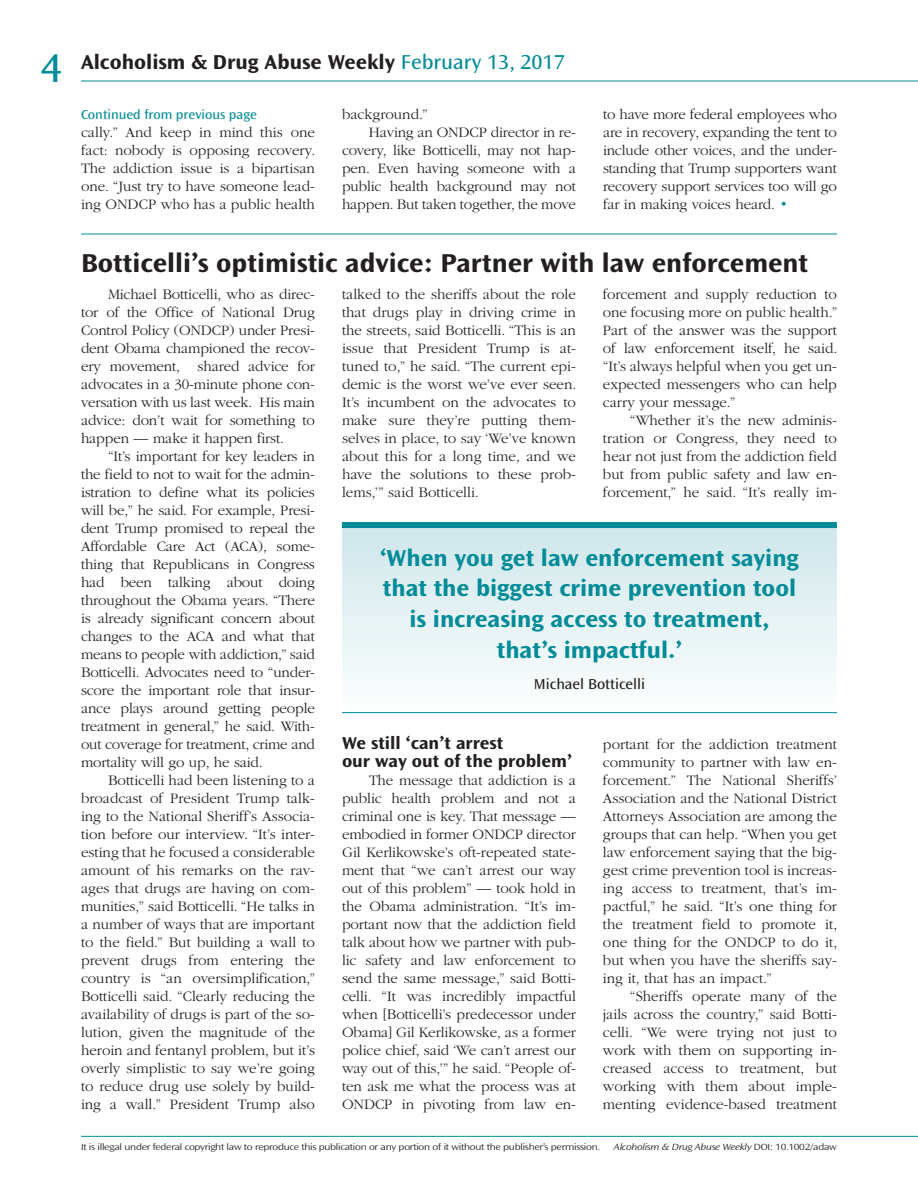
<style>
.page{position:relative;width:918px;height:1188px;background:#fff}
.page>*{position:absolute;margin:0;border:0;box-sizing:border-box;transform-origin:0 0}
.t1{font:semi-expanded 42px "Ocean Sans Std";color:#008b98}
.t2{font:700 semi-expanded 27px "Ocean Sans Std";color:#231f20}
.t3{font:700 semi-expanded 24px/30.8px "Ocean Sans Std";color:#008b98;text-align:center}
.t4{font:700 semi-expanded 21px "Ocean Sans Std";color:#231f20}
.t5{font:700 semi-expanded 18px/18px "Ocean Sans Std";color:#231f20}
.t6{font:300 15px/18px "ITC Garamond Std";letter-spacing:-.005em;color:#231f20;text-align:justify}
.t7{font:semi-expanded 15px "Ocean Sans Std";color:#231f20}
.t8{font:semi-expanded 13.5px "Ocean Sans Std";color:#008b98}
.t9{font:300 expanded 9.3px "Ocean Sans Std";letter-spacing:-.03em;color:#231f20}
.t10{font:italic 300 expanded 9.3px "Ocean Sans Std";letter-spacing:-.025em;color:#231f20}
.s1{font-weight:400;color:#008b98}
.s2{color:#008b98}
.s3{font-style:normal}
</style>
<div class="page">
<hr style="left:81px;top:81px;width:837px;height:1px;background:#008b98">
<hr style="left:81px;top:1136px;width:837px;height:1px;background:#008b98">
<hr style="left:81px;top:234px;width:756px;height:1px;background:#008b98">
<div style="left:342px;top:522px;width:495px;height:191px;background:linear-gradient(to bottom,#cde6ea,#fefefe)"></div>
<div style="left:342px;top:522px;width:495px;height:6px;background:#008b98"></div>
<hr style="left:342px;top:712px;width:495px;height:1px;background:#008b98">
<h1 class="t1" style="left:41px;top:45px;width:24px">4</h1>
<h3 class="t4" style="left:81px;top:50px;width:485px">Alcoholism &amp; Drug Abuse Weekly <span class="s1">February 13, 2017</span></h3>
<p class="t6" style="left:603px;top:105px;width:236px">to have more federal employees who are in recovery, expanding the tent to include other voices, and the under&shy;standing that Trump supporters want recovery support services too will go far in making voices heard. <span class="s2">•</span></p>
<h2 class="t2" style="left:81px;top:247px;width:729px">Botticelli’s optimistic advice: Partner with law enforcement</h2>
<p class="t6" style="left:81px;top:285px;width:236px;text-indent:27px">Michael Botticelli, who as direc&shy;tor of the Office of National Drug Control Policy (ONDCP) under Presi&shy;dent Obama championed the recov&shy;ery movement, shared advice for advocates in a 30-minute phone con&shy;versation with us last week. His main advice: don’t wait for something to happen — make it happen first.</p>
<p class="t6" style="left:81px;top:447px;width:236px;text-indent:27px">“It’s important for key leaders in the field to not to wait for the admin&shy;istration to define what its policies will be,” he said. For example, Presi&shy;dent Trump promised to repeal the Affordable Care Act (ACA), some&shy;thing that Republicans in Congress had been talking about doing throughout the Obama years. “There is already significant concern about changes to the ACA and what that means to people with addiction,” said Botticelli. Advocates need to “under&shy;score the important role that insur&shy;ance plays around getting people treatment in general,” he said. With&shy;out coverage for treatment, crime and mortality will go up, he said.</p>
<p class="t6" style="left:81px;top:771px;width:236px;text-indent:27px">Botticelli had been listening to a broadcast of President Trump talk&shy;ing to the National Sheriff’s Associa&shy;tion before our interview. “It’s inter&shy;esting that he focused a considerable amount of his remarks on the rav&shy;ages that drugs are having on com&shy;munities,” said Botticelli. “He talks in a number of ways that are important to the field.” But building a wall to prevent drugs from entering the country is “an oversimplification,” Botticelli said. “Clearly reducing the availability of drugs is part of the so&shy;lution, given the magnitude of the heroin and fentanyl problem, but it’s overly simplistic to say we’re going to reduce drug use solely by build&shy;ing a wall.” President Trump also</p>
<p class="t6" style="left:342px;top:105px;width:87px">background.”</p>
<p class="t6" style="left:369px;top:123px;width:209px">Having an ONDCP director in re-</p>
<p class="t6" style="left:342px;top:141px;width:235px">covery, like Botticelli, may not hap-</p>
<p class="t6" style="left:342px;top:159px;width:236px">pen. Even having someone with a</p>
<p class="t6" style="left:342px;top:177px;width:235px">public health background may not</p>
<p class="t6" style="left:342px;top:195px;width:236px">happen. But taken together, the move</p>
<p class="t8" style="left:81px;top:107px;width:177px">Continued from previous page</p>
<p class="t6" style="left:81px;top:123px;width:236px">cally.” And keep in mind this one fact: nobody is opposing recovery.<br>The addiction issue is a bipartisan one. “Just try to have someone lead&shy;ing ONDCP who has a public health</p>
<p class="t6" style="left:603px;top:285px;width:236px">forcement and supply reduction to one focusing more on public health.” Part of the answer was the support of law enforcement itself, he said. “It’s always helpful when you get un&shy;expected messengers who can help carry your message.”</p>
<p class="t6" style="left:603px;top:411px;width:236px;text-indent:27px">“Whether it’s the new adminis&shy;tration or Congress, they need to hear not just from the addiction field but from public safety and law en&shy;forcement,” he said. “It’s really im-</p>
<p class="t6" style="left:342px;top:285px;width:236px">talked to the sheriffs about the role that drugs play in driving crime in the streets, said Botticelli. “This is an issue that President Trump is at&shy;tuned to,” he said. “The current epi&shy;demic is the worst we’ve ever seen.<br>It’s incumbent on the advocates to make sure they’re putting them&shy;selves in place, to say ‘We’ve known about this for a long time, and we have the solutions to these prob&shy;lems,’” said Botticelli.</p>
<h3 class="t3" style="left:380px;top:542px;width:420px">‘When you get law enforcement saying that the biggest crime prevention tool is increasing access to treatment, that’s impactful.’</h3>
<p class="t7" style="left:534px;top:675px;width:113px">Michael Botticelli</p>
<p class="t5" style="left:342px;top:734px;width:232px">We still ‘can’t arrest<br>our way out of the problem’</p>
<p class="t6" style="left:342px;top:771px;width:236px;text-indent:27px">The message that addiction is a public health problem and not a criminal one is key. That message — embodied in former ONDCP director Gil Kerlikowske’s oft-repeated state&shy;ment that “we can’t arrest our way out of this problem” — took hold in the Obama administration. “It’s im&shy;portant now that the addiction field talk about how we partner with pub&shy;lic safety and law enforcement to send the same message,” said Botti&shy;celli. “It was incredibly impactful when [Botticelli’s predecessor under Obama] Gil Kerlikowske, as a former police chief, said ‘We can’t arrest our way out of this,’” he said. “People of&shy;ten ask me what the process was at ONDCP in pivoting from law en-</p>
<p class="t6" style="left:603px;top:735px;width:236px">portant for the addiction treatment community to partner with law en&shy;forcement.” The National Sheriffs’ Association and the National District Attorneys Association are among the groups that can help. “When you get law enforcement saying that the big&shy;gest crime prevention tool is increas&shy;ing access to treatment, that’s im&shy;pactful,” he said. “It’s one thing for the treatment field to promote it, one thing for the ONDCP to do it, but when you have the sheriffs say&shy;ing it, that has an impact.”</p>
<p class="t6" style="left:603px;top:987px;width:236px;text-indent:27px">“Sheriffs operate many of the jails across the country,” said Botti&shy;celli. “We were trying not just to work with them on supporting in&shy;creased access to treatment, but working with them about imple&shy;menting evidence-based treatment</p>
<p class="t9" style="left:81px;top:1141px;width:521px">It is illegal under federal copyright law to reproduce this publication or any portion of it without the publisher’s permission.</p>
<p class="t10" style="left:614px;top:1142px;width:225px">Alcoholism &amp; Drug Abuse Weekly <span class="s3">DOI: 10.1002/adaw</span></p>
</div>
